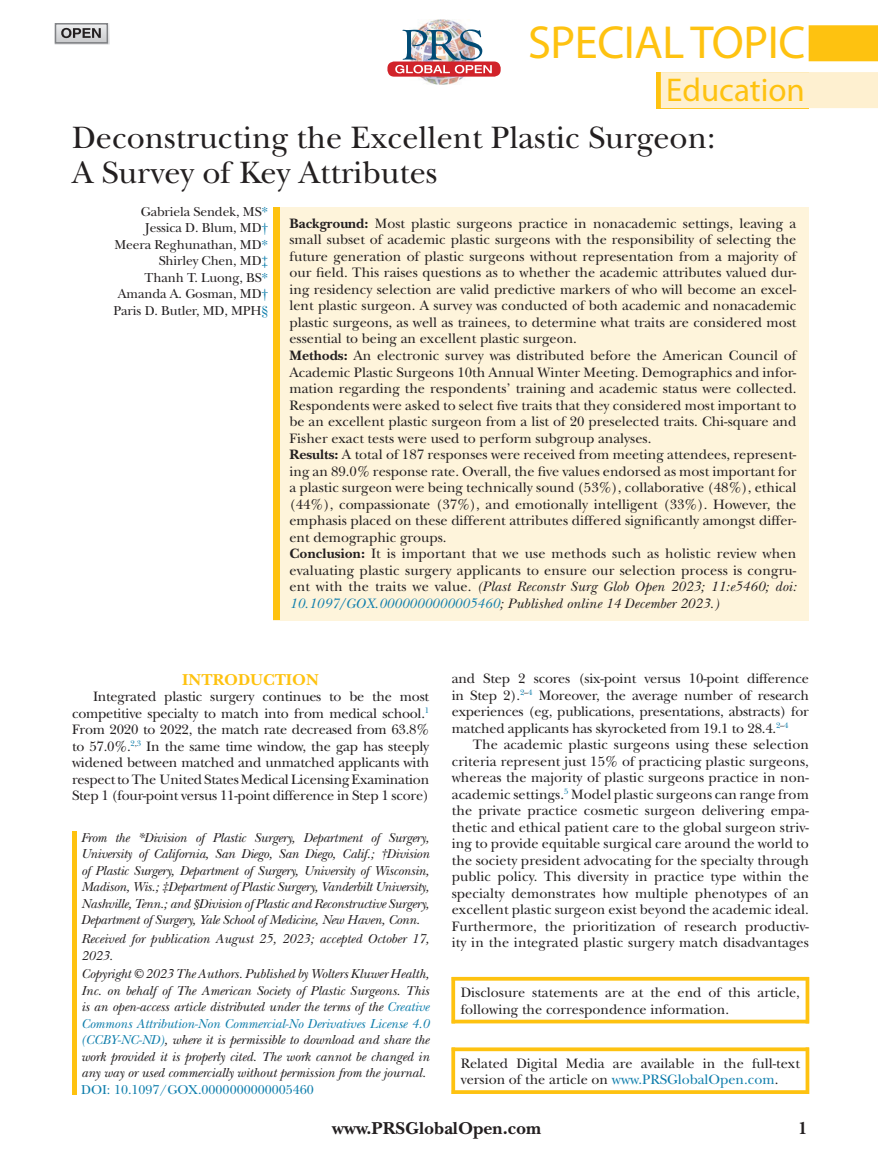
<style>
.page{position:relative;width:878px;height:1175px;background:#fff}
.page>*{position:absolute;margin:0;border:0;box-sizing:border-box;transform-origin:0 0}
.t1{font:46.5px "Myriad Pro";letter-spacing:-.01em;color:#fec210}
.t2{font:33px "Myriad Pro";color:#fec210}
.t3{font:32.25px/34.5px "New Baskerville Std";color:#231f20}
.t4{font:700 18px "New Baskerville Std";color:#231f20}
.t5{font:700 16.5px "New Baskerville Std";color:#fec210}
.t6{font:14.25px/16.5px "New Baskerville Std";color:#231f20;text-align:justify}
.t7{font:italic 13.5px/16.5px "New Baskerville Std";letter-spacing:-.005em;color:#231f20;text-align:justify}
.t8{font:13.5px/16.5px "New Baskerville Std";letter-spacing:-.01em;color:#231f20;text-align:right}
.t9{font:13.5px "New Baskerville Std";color:#0f7eac}
.s1{color:#0f7eac}
.s2{font-weight:700}
.s3{font-style:italic}
.s4{font-style:italic;color:#0f7eac}
</style>
<div class="page">
<div style="left:656px;top:72px;width:153px;height:36px;background:#fec210"></div>
<div style="left:660px;top:72px;width:218px;height:36px;background:#fef0d0"></div>
<div style="left:808px;top:25px;width:70px;height:36px;background:#fec210"></div>
<img style="left:418px;top:20px;width:48px;height:64px">
<div style="left:387px;top:61px;width:113px;height:16px;background:#d1232a;border-radius:7px"></div>
<img style="left:395px;top:29px;width:97px;height:44px">
<div style="left:274px;top:126px;width:534px;height:494px;background:#fef4db"></div>
<div style="left:274px;top:205px;width:6px;height:143px;background:#fec210"></div>
<div style="left:274px;top:337px;width:6px;height:110px;background:#fec210"></div>
<div style="left:274px;top:436px;width:6px;height:110px;background:#fec210"></div>
<div style="left:274px;top:535px;width:6px;height:85px;background:#fec210"></div>
<hr style="left:72px;top:831px;width:4px;height:99px;background:#fec210">
<hr style="left:72px;top:930px;width:4px;height:35px;background:#fec210">
<hr style="left:72px;top:965px;width:4px;height:118px;background:#fec210">
<hr style="left:72px;top:1081px;width:4px;height:13px;background:#fec210">
<div style="left:272px;top:126px;width:536px;height:80px;background:#fff"></div>
<img style="left:54px;top:23px;width:55px;height:22px">
<svg style="left:451px;top:977px;width:4px;height:46px"></svg>
<svg style="left:805px;top:977px;width:4px;height:46px"></svg>
<svg style="left:452px;top:976px;width:356px;height:4px"></svg>
<svg style="left:452px;top:1019px;width:356px;height:4px"></svg>
<svg style="left:451px;top:1047px;width:4px;height:47px"></svg>
<svg style="left:805px;top:1047px;width:4px;height:47px"></svg>
<svg style="left:452px;top:1047px;width:356px;height:4px"></svg>
<svg style="left:452px;top:1090px;width:356px;height:4px"></svg>
<div style="left:55px;top:23px;width:53px;height:21px;border:2px solid #808285"></div>
<svg style="left:61px;top:28px;width:40px;height:10px"></svg>
<h1 class="t1" style="left:528px;top:14px;width:279px">Special Topic</h1>
<h2 class="t2" style="left:666px;top:69px;width:140px">Education</h2>
<h3 class="t3" style="left:72px;top:121px;width:645px">Deconstructing the Excellent Plastic Surgeon:<br>A Survey of Key Attributes</h3>
<p class="t8" style="left:114px;top:203px;width:156px">Gabriela Sendek, MS<span class="s1">*<br></span>Jessica D. Blum, MD<span class="s1">†<br></span>Meera Reghunathan, MD<span class="s1">*<br></span>Shirley Chen, MD<span class="s1">‡<br></span>Thanh T. Luong, BS<span class="s1">*<br></span>Amanda A. Gosman, MD<span class="s1">†<br></span>Paris D. Butler, MD, MPH<span class="s1">§</span></p>
<p class="t6" style="left:289px;top:215px;width:508px;text-align:left"><span class="s2">Background:</span> Most plastic surgeons practice in nonacademic settings, leaving a small subset of academic plastic surgeons with the responsibility of selecting the future generation of plastic surgeons without representation from a majority of our field. This raises questions as to whether the academic attributes valued dur&shy;ing residency selection are valid predictive markers of who will become an excel&shy;lent plastic surgeon. A survey was conducted of both academic and nonacademic plastic surgeons, as well as trainees, to determine what traits are considered most essential to being an excellent plastic surgeon.<br><span class="s2">Methods:</span> An electronic survey was distributed before the American Council of Academic Plastic Surgeons 10th Annual Winter Meeting. Demographics and infor&shy;mation regarding the respondents’ training and academic status were collected.<br>Respondents were asked to select five traits that they considered most important to be an excellent plastic surgeon from a list of 20 preselected traits. Chi-square and Fisher exact tests were used to perform subgroup analyses.<br><span class="s2">Results:</span> A total of 187 responses were received from meeting attendees, represent&shy;ing an 89.0% response rate. Overall, the five values endorsed as most important for a plastic surgeon were being technically sound (53%), collaborative (48%), ethical (44%), compassionate (37%), and emotionally intelligent (33%). However, the emphasis placed on these different attributes differed significantly amongst differ&shy;ent demographic groups.<br><span class="s2">Conclusion:</span> It is important that we use methods such as holistic review when evaluating plastic surgery applicants to ensure our selection process is congru&shy;ent with the traits we value. <span class="s3">(Plast Reconstr Surg Glob Open 2023; 11:e5460; doi:<br></span><span class="s4">10.1097/GOX.0000000000005460</span><span class="s3">; Published online 14 December 2023.)</span></p>
<p class="t5" style="left:182px;top:670px;width:138px">INTRODUCTION</p>
<p class="t6" style="left:72px;top:688px;width:359px;text-indent:21px">Integrated plastic surgery continues to be the most competitive specialty to match into from medical school.<sup>1<br></sup>From 2020 to 2022, the match rate decreased from 63.8% to 57.0%.<sup>2</sup><sup>,</sup><sup>3</sup> In the same time window, the gap has steeply widened between matched and unmatched applicants with respect to The United States Medical Licensing Examination Step 1 (four-point versus 11-point difference in Step 1 score)</p>
<p class="t7" style="left:81px;top:829px;width:350px">From the *Division of Plastic Surgery, Department of Surgery, University of California, San Diego, San Diego, Calif.; †Division of Plastic Surgery, Department of Surgery, University of Wisconsin, Madison, Wis.; ‡Department of Plastic Surgery, Vanderbilt University, Nashville, Tenn.; and §Division of Plastic and Reconstructive Surgery, Department of Surgery, Yale School of Medicine, New Haven, Conn.</p>
<p class="t7" style="left:81px;top:930px;width:349px">Received for publication August 25, 2023; accepted October 17,<br>2023.</p>
<p class="t7" style="left:81px;top:965px;width:350px">Copyright © 2023 The Authors. Published by Wolters Kluwer Health, Inc. on behalf of The American Society of Plastic Surgeons. This is an open-access article distributed under the terms of the <span class="s1">Creative Commons Attribution-Non Commercial-No Derivatives License 4.0 (CCBY-NC-ND)</span>, where it is permissible to download and share the work provided it is properly cited. The work cannot be changed in any way or used commercially without permission from the journal.</p>
<p class="t9" style="left:81px;top:1081px;width:234px">DOI: 10.1097/GOX.0000000000005460</p>
<p class="t6" style="left:452px;top:670px;width:359px">and Step 2 scores (six-point versus 10-point difference in Step 2).<sup>2</sup><sup>–</sup><sup>4</sup> Moreover, the average number of research experiences (eg, publications, presentations, abstracts) for matched applicants has skyrocketed from 19.1 to 28.4.<sup>2</sup><sup>–</sup><sup>4</sup></p>
<p class="t6" style="left:451px;top:736px;width:359px;text-indent:21px">The academic plastic surgeons using these selection criteria represent just 15% of practicing plastic surgeons, whereas the majority of plastic surgeons practice in non&shy;academic settings.<sup>5</sup> Model plastic surgeons can range from the private practice cosmetic surgeon delivering empa&shy;thetic and ethical patient care to the global surgeon striv&shy;ing to provide equitable surgical care around the world to the society president advocating for the specialty through public policy. This diversity in practice type within the specialty demonstrates how multiple phenotypes of an excellent plastic surgeon exist beyond the academic ideal.<br>Furthermore, the prioritization of research productiv&shy;ity in the integrated plastic surgery match disadvantages</p>
<p class="t6" style="left:460px;top:984px;width:341px">Disclosure statements are at the end of this article, following the correspondence information.</p>
<p class="t6" style="left:460px;top:1054px;width:341px">Related Digital Media are available in the full-text version of the article on <span class="s1">www.PRSGlobalOpen.com</span>.</p>
<p class="t4" style="left:332px;top:1118px;width:210px">www.PRSGlobalOpen.com</p>
<p class="t4" style="left:798px;top:1118px;width:11px">1</p>
</div>
